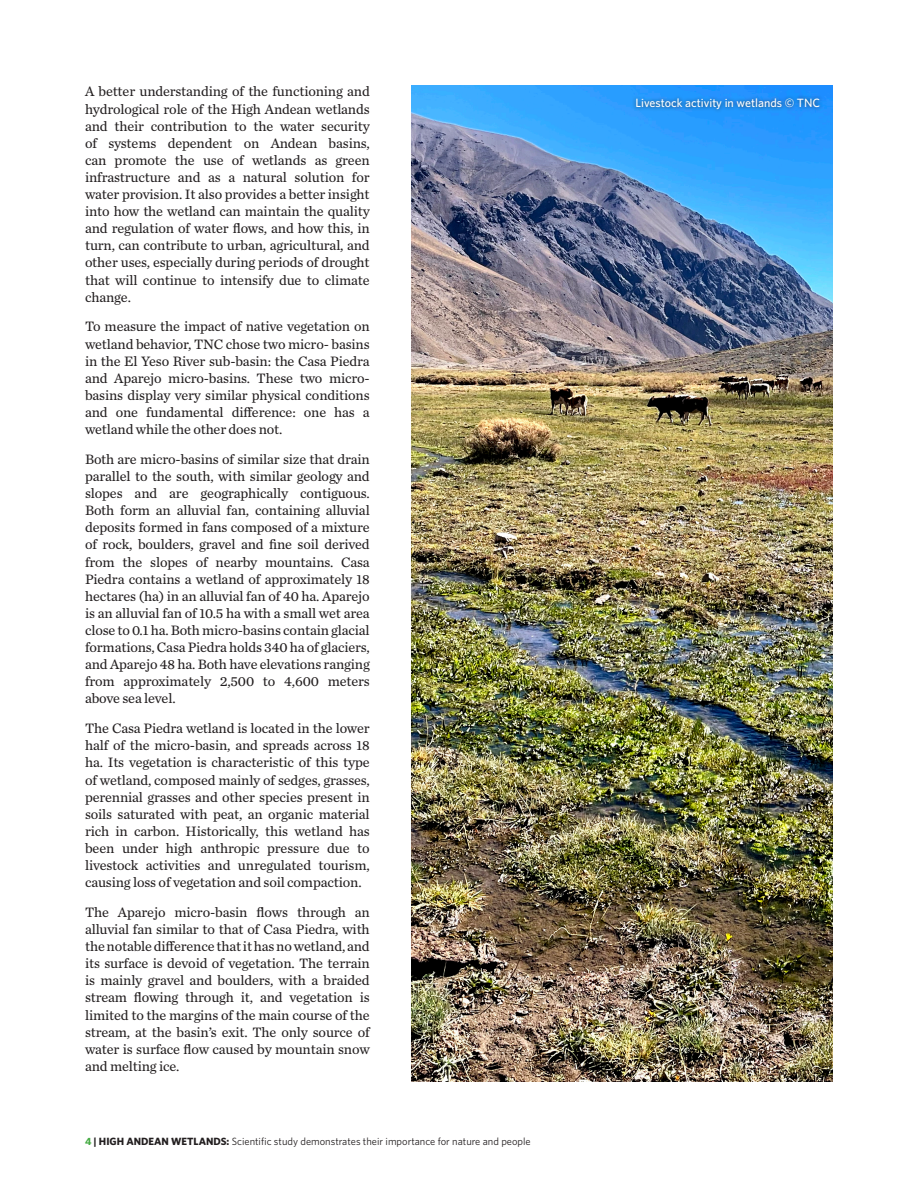
<style>
.page{position:relative;width:918px;height:1188px;background:#fff}
.page>*{position:absolute;margin:0;border:0;box-sizing:border-box;transform-origin:0 0}
.t1{font:14.25px/17.1px "Chronicle Text G2";letter-spacing:-.01em;color:#231f20;text-align:justify}
.t2{font:500 12px "Whitney";color:#fff}
.t3{font:10.5px "Whitney";color:#231f20}
.s1{font-weight:700;color:#44aa42}
.s2{font-weight:700}
</style>
<div class="page">
<img style="left:411px;top:85px;width:422px;height:997px">
<div style="left:632px;top:94px;width:192px;height:20px;background:#231f20;opacity:.75"></div>
<p class="t1" style="left:85px;top:82px;width:286px">A better understanding of the functioning and hydrological role of the High Andean wetlands and their contribution to the water security of systems dependent on Andean basins, can promote the use of wetlands as green infrastructure and as a natural solution for water provision. It also provides a better insight into how the wetland can maintain the quality and regulation of water flows, and how this, in turn, can contribute to urban, agricultural, and other uses, especially during periods of drought that will continue to intensify due to climate change.</p>
<p class="t1" style="left:85px;top:317px;width:286px">To measure the impact of native vegetation on wetland behavior, TNC chose two micro- basins in the El Yeso River sub-basin: the Casa Piedra and Aparejo micro-basins. These two micro&shy;basins display very similar physical conditions and one fundamental difference: one has a wetland while the other does not.</p>
<p class="t1" style="left:85px;top:450px;width:286px">Both are micro-basins of similar size that drain parallel to the south, with similar geology and slopes and are geographically contiguous.<br>Both form an alluvial fan, containing alluvial deposits formed in fans composed of a mixture of rock, boulders, gravel and fine soil derived from the slopes of nearby mountains. Casa Piedra contains a wetland of approximately 18 hectares (ha) in an alluvial fan of 40 ha. Aparejo is an alluvial fan of 10.5 ha with a small wet area close to 0.1 ha. Both micro-basins contain glacial formations, Casa Piedra holds 340 ha of glaciers, and Aparejo 48 ha. Both have elevations ranging from approximately 2,500 to 4,600 meters above sea level.</p>
<p class="t1" style="left:85px;top:719px;width:286px">The Casa Piedra wetland is located in the lower half of the micro-basin, and spreads across 18 ha. Its vegetation is characteristic of this type of wetland, composed mainly of sedges, grasses, perennial grasses and other species present in soils saturated with peat, an organic material rich in carbon. Historically, this wetland has been under high anthropic pressure due to livestock activities and unregulated tourism, causing loss of vegetation and soil compaction.</p>
<p class="t1" style="left:85px;top:903px;width:286px">The Aparejo micro-basin flows through an alluvial fan similar to that of Casa Piedra, with the notable difference that it has no wetland, and its surface is devoid of vegetation. The terrain is mainly gravel and boulders, with a braided stream flowing through it, and vegetation is limited to the margins of the main course of the stream, at the basin’s exit. The only source of water is surface flow caused by mountain snow and melting ice.</p>
<p class="t3" style="left:85px;top:1134px;width:447px"><span class="s1">4</span> <span class="s2">| HIGH ANDEAN WETLANDS:</span> Scientific study demonstrates their importance for nature and people</p>
<p class="t2" style="left:636px;top:95px;width:186px">Livestock activity in wetlands © TNC</p>
</div>
